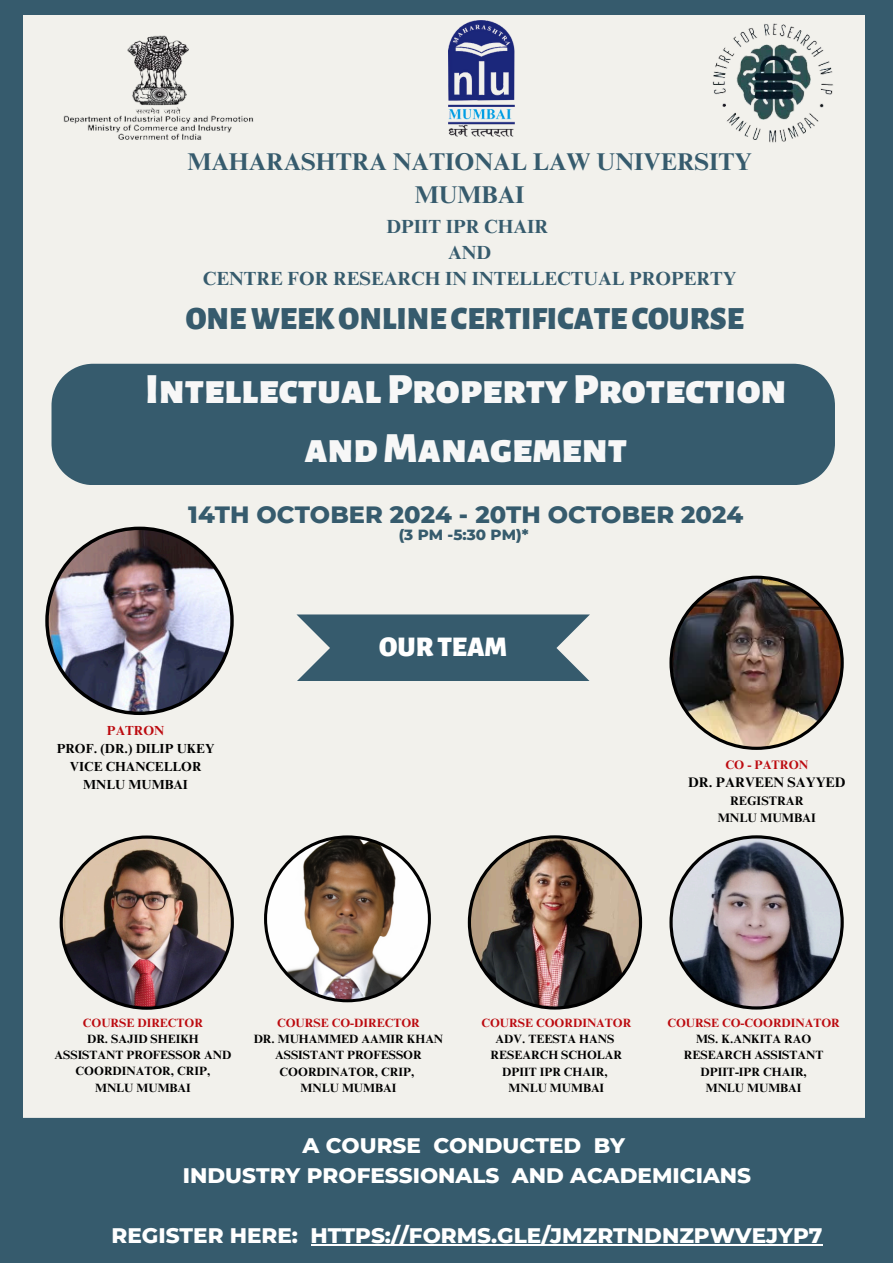
<style>
.page{position:relative;width:893px;height:1263px;background:#f2f1ec}
.page>*{position:absolute;margin:0;border:0;box-sizing:border-box;transform-origin:0 0}
.t1{font:900 42.3px/59.1px "Alegreya Sans SC";color:#f7f7f7;text-align:center}
.t2{font:900 31.88px "Alegreya Sans SC";color:#365b6d}
.t3{font:900 28.05px "Alegreya Sans SC";color:#fff}
.t4{font:700 24.22px/33.8px "Times NRMT Pro";color:#365b6d;text-align:center}
.t5{font:800 24.08px "Montserrat";color:#365b6d}
.t6{font:800 21.52px/29.8px "Montserrat";color:#fff;text-align:center}
.t7{font:700 18.98px/26.4px "Times NRMT Pro";color:#365b6d;text-align:center}
.t8{font:800 15.08px "Montserrat";color:#365b6d}
.t9{font:700 13.8px "Times NRMT Pro";color:#000}
.t10{font:700 13.12px "Times NRMT Pro";color:#000}
.t11{font:700 13.12px "Times NRMT Pro";color:#bc0a0f}
.t12{font:700 12.3px "Times NRMT Pro";color:#000}
.t13{font:700 12.3px "Times NRMT Pro";color:#bc0a0f}
.t14{font:700 12px/16.4px "Times NRMT Pro";color:#000;text-align:center}
.t15{font:700 12px "Times NRMT Pro";color:#bc0a0f}
</style>
<div class="page">
<div style="left:10px;top:0;width:883px;height:15px;background:#365b6d"></div>
<img style="left:449px;top:21px;width:65px;height:116px">
<img style="left:63px;top:35px;width:191px;height:105px">
<div style="left:51px;top:364px;width:784px;height:121px;background:#365b6d"></div>
<img style="left:45px;top:527px;width:189px;height:188px">
<img style="left:669px;top:576px;width:174px;height:174px">
<img style="left:712px;top:23px;width:121px;height:120px">
<div style="left:22px;top:1118px;width:843px;height:145px;background:#365b6d"></div>
<div style="left:865px;top:0;width:28px;height:1263px;background:#365b6d"></div>
<div style="left:0;top:0;width:22px;height:1263px;background:#365b6d"></div>
<svg style="left:296px;top:614px;width:294px;height:67px;background:#4d6d7c"></svg>
<hr style="left:310px;top:1244px;width:512px;height:2px;background:#fff">
<img style="left:60px;top:835px;width:174px;height:175px">
<svg style="left:264px;top:835px;width:167px;height:167px"></svg>
<img style="left:468px;top:835px;width:174px;height:174px">
<svg style="left:669px;top:835px;width:174px;height:174px"></svg>
<div style="left:28px;top:1258px;width:847px;height:5px;background:#365b6d"></div>
<p class="t4" style="left:187px;top:147px;width:566px">MAHARASHTRA NATIONAL LAW UNIVERSITY<br>MUMBAI</p>
<p class="t7" style="left:203px;top:215px;width:535px">DPIIT IPR CHAIR<br>AND<br>CENTRE FOR RESEARCH IN INTELLECTUAL PROPERTY</p>
<p class="t2" style="left:186px;top:304px;width:559px">ONEWEEKONLINECERTIFICATECOURSE</p>
<h3 class="t1" style="left:145px;top:361px;width:643px">IntellectualPropertyProtection and Management</h3>
<h4 class="t5" style="left:188px;top:500px;width:556px">14TH OCTOBER 2024 - 20TH OCTOBER 2024</h4>
<h4 class="t8" style="left:399px;top:525px;width:131px">(3 PM -5:30 PM)*</h4>
<p class="t11" style="left:107px;top:726px;width:59px">PATRON</p>
<p class="t10" style="left:57px;top:744px;width:159px">PROF. (DR.) DILIP UKEY</p>
<p class="t10" style="left:70px;top:762px;width:133px">VICE CHANCELLOR</p>
<p class="t10" style="left:83px;top:780px;width:106px">MNLU MUMBAI</p>
<h1 class="t3" style="left:379px;top:634px;width:129px">OURTEAM</h1>
<p class="t13" style="left:725px;top:760px;width:84px">CO - PATRON</p>
<p class="t9" style="left:688px;top:777px;width:159px">DR. PARVEEN SAYYED</p>
<p class="t12" style="left:730px;top:796px;width:75px">REGISTRAR</p>
<p class="t12" style="left:718px;top:813px;width:100px">MNLU MUMBAI</p>
<p class="t15" style="left:83px;top:1018px;width:122px">COURSE DIRECTOR</p>
<p class="t14" style="left:87px;top:1032px;width:113px">DR. SAJID SHEIKH</p>
<p class="t14" style="left:55px;top:1048px;width:178px">ASSISTANT PROFESSOR AND<br>COORDINATOR, CRIP,</p>
<p class="t14" style="left:95px;top:1081px;width:97px">MNLU MUMBAI</p>
<p class="t15" style="left:277px;top:1018px;width:144px">COURSE CO-DIRECTOR</p>
<p class="t14" style="left:254px;top:1032px;width:191px">DR. MUHAMMED AAMIR KHAN</p>
<p class="t14" style="left:275px;top:1049px;width:148px">ASSISTANT PROFESSOR</p>
<p class="t14" style="left:280px;top:1065px;width:136px">COORDINATOR, CRIP,</p>
<p class="t14" style="left:301px;top:1081px;width:97px">MNLU MUMBAI</p>
<p class="t15" style="left:481px;top:1018px;width:151px">COURSE COORDINATOR</p>
<p class="t14" style="left:495px;top:1032px;width:120px">ADV. TEESTA HANS</p>
<p class="t14" style="left:490px;top:1049px;width:133px">RESEARCH SCHOLAR</p>
<h5 class="t14" style="left:502px;top:1065px;width:107px">DPIIT IPR CHAIR,</h5>
<h5 class="t14" style="left:508px;top:1081px;width:97px">MNLU MUMBAI</h5>
<p class="t15" style="left:667px;top:1018px;width:174px">COURSE CO-COORDINATOR</p>
<p class="t14" style="left:696px;top:1032px;width:117px">MS. K.ANKITA RAO</p>
<p class="t14" style="left:684px;top:1049px;width:141px">RESEARCH ASSISTANT</p>
<p class="t14" style="left:700px;top:1065px;width:108px">DPIIT-IPR CHAIR,</p>
<p class="t14" style="left:706px;top:1081px;width:97px">MNLU MUMBAI</p>
<p class="t6" style="left:183px;top:1131px;width:570px">A COURSE CONDUCTED BY<br>INDUSTRY PROFESSIONALS AND ACADEMICIANS</p>
<p class="t6" style="left:111px;top:1220px;width:712px">REGISTER HERE: HTTPS://FORMS.GLE/JMZRTNDNZPWVEJYP7</p>
</div>
